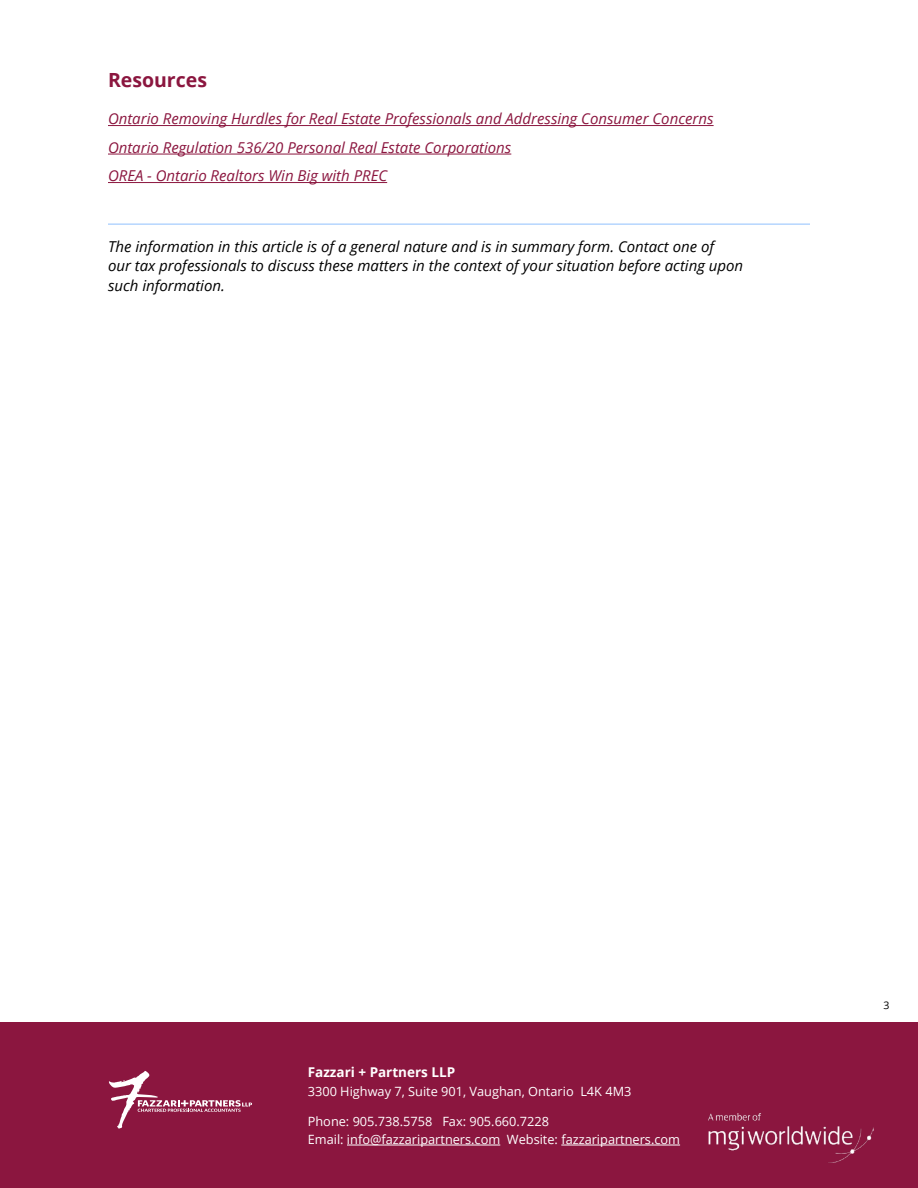
<style>
.page{position:relative;width:918px;height:1188px;background:#fff}
.page>*{position:absolute;margin:0;border:0;box-sizing:border-box;transform-origin:0 0}
.t1{font:700 19.5px "Open Sans";color:#8b163f}
.t2{font:italic 15px/19.5px "Open Sans";color:#000}
.t3{font:italic 15px/28.5px "Open Sans";color:#8b163f}
.t4{font:700 13.5px "Open Sans";color:#fff}
.t5{font:12.75px/18px "Open Sans";color:#fff}
.t6{font:10.5px "Open Sans";color:#000}
</style>
<div class="page">
<div style="left:0;top:1022px;width:918px;height:166px;background:#8b163f"></div>
<hr style="left:347px;top:1145px;width:153px;height:1px;background:#fff">
<hr style="left:561px;top:1145px;width:119px;height:1px;background:#fff">
<svg style="left:109px;top:1071px;width:143px;height:58px"></svg>
<img style="left:709px;top:1114px;width:165px;height:48px">
<hr style="left:108px;top:125px;width:606px;height:1px;background:#8b163f">
<hr style="left:108px;top:154px;width:403px;height:1px;background:#8b163f">
<hr style="left:108px;top:182px;width:279px;height:1px;background:#8b163f">
<hr style="left:108px;top:223px;width:702px;height:2px;background:#b5d5fe">
<h1 class="t1" style="left:108px;top:66px;width:101px">Resources</h1>
<p class="t3" style="left:108px;top:104px;width:607px">Ontario Removing Hurdles for Real Estate Professionals and Addressing Consumer Concerns<br>Ontario Regulation 536/20 Personal Real Estate Corporations<br>OREA - Ontario Realtors Win Big with PREC</p>
<p class="t2" style="left:108px;top:236px;width:637px">The information in this article is of a general nature and is in summary form. Contact one of<br>our tax professionals to discuss these matters in the context of your situation before acting upon such information.</p>
<p class="t4" style="left:308px;top:1062px;width:149px">Fazzari + Partners LLP</p>
<p class="t5" style="left:308px;top:1082px;width:325px">3300 Highway 7, Suite 901, Vaughan, Ontario L4K 4M3</p>
<p class="t5" style="left:308px;top:1112px;width:374px">Phone: 905.738.5758 Fax: 905.660.7228<br>Email: info@fazzaripartners.com Website: fazzaripartners.com</p>
<p class="t6" style="left:883px;top:998px;width:8px">3</p>
</div>
